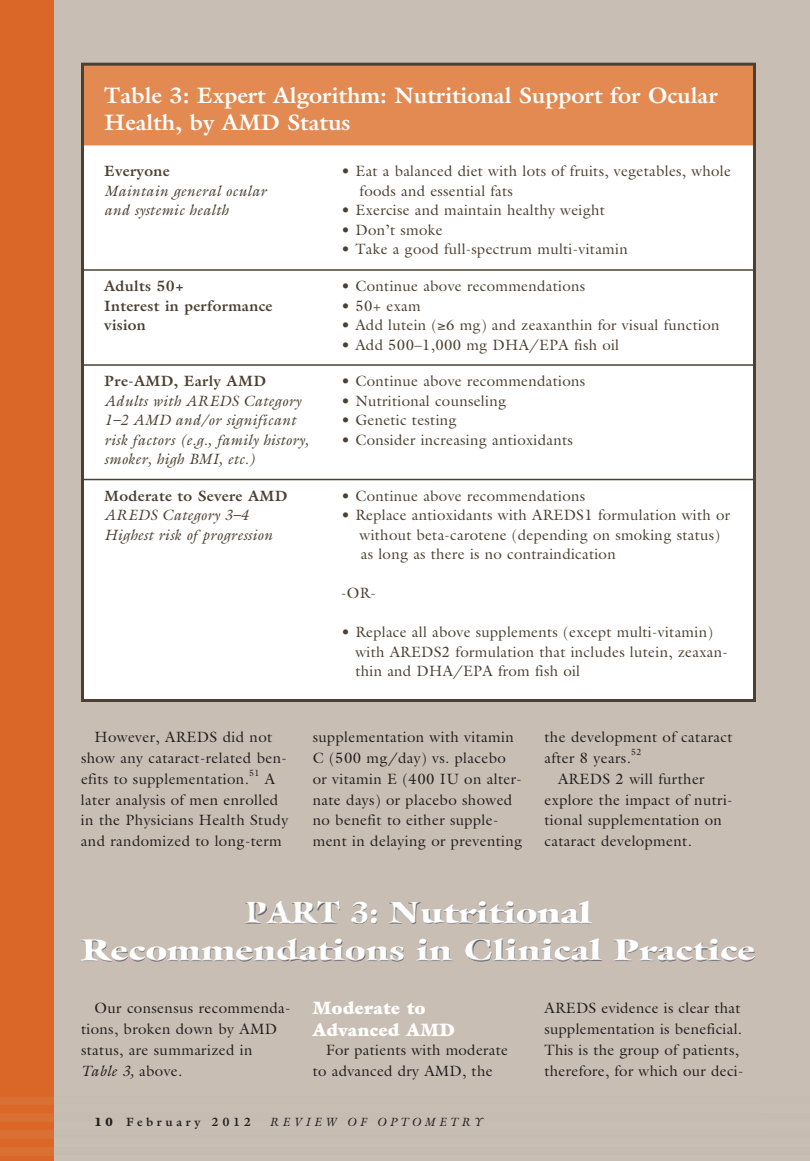
<style>
.page{position:relative;width:810px;height:1161px;background:#c9beb3}
.page>*{position:absolute;margin:0;border:0;box-sizing:border-box;transform-origin:0 0}
.t1{font:700 22.5px/27px "Galliard";color:#fff}
.t2{font:900 18px/21.6px "Galliard";letter-spacing:.02em;color:#fff}
.t3{font:15px/19.5px "Galliard";letter-spacing:.02em;color:#4c4032}
.t4{font:15px/20.9px "Galliard";letter-spacing:.025em;color:#231f20}
.t5{font:italic 15px "Galliard";letter-spacing:.02em;color:#4c4032}
.t6{font:700 15px "Galliard";letter-spacing:.02em;color:#4c4032}
.t7{font:italic 12px "Galliard";letter-spacing:.3em;color:#231f20}
.t8{font:700 12px "Galliard";letter-spacing:.3em;color:#231f20}
.t9{font:9px "Galliard";color:#231f20}
.s1{font-style:italic}
.s2{font-weight:900}
</style>
<div class="page">
<div style="left:0;top:0;width:54px;height:1161px;background:#da6728"></div>
<img style="left:245px;top:902px;width:132px;height:22px">
<img style="left:389px;top:902px;width:32px;height:23px">
<img style="left:561px;top:901px;width:31px;height:23px">
<img style="left:517px;top:909px;width:44px;height:15px">
<img style="left:444px;top:905px;width:15px;height:19px">
<img style="left:420px;top:909px;width:24px;height:15px">
<img style="left:459px;top:901px;width:55px;height:23px">
<img style="left:81px;top:939px;width:30px;height:23px">
<img style="left:721px;top:946px;width:34px;height:16px">
<img style="left:660px;top:961px;width:28px;height:1px">
<img style="left:574px;top:938px;width:28px;height:24px">
<img style="left:477px;top:938px;width:41px;height:24px">
<img style="left:352px;top:961px;width:48px;height:1px">
<img style="left:283px;top:938px;width:32px;height:24px">
<img style="left:130px;top:946px;width:38px;height:16px">
<img style="left:111px;top:946px;width:17px;height:16px">
<img style="left:168px;top:939px;width:550px;height:22px">
<div style="left:82px;top:64px;width:672px;height:636px;background:#fff"></div>
<div style="left:84px;top:63px;width:669px;height:82px;background:#e38a52"></div>
<hr style="left:84px;top:269px;width:669px;height:2px;background:#4c4032">
<hr style="left:84px;top:364px;width:669px;height:2px;background:#4c4032">
<hr style="left:84px;top:479px;width:669px;height:1px;background:#4c4032">
<div style="left:81px;top:63px;width:675px;height:639px;border:3px solid #4c4032"></div>
<h1 class="t1" style="left:104px;top:85px;width:615px">Table 3: Expert Algorithm: Nutritional Support for Ocular<br>Health, by AMD Status</h1>
<p class="t6" style="left:104px;top:166px;width:67px">Everyone</p>
<p class="t3" style="left:341px;top:163px;width:391px">• Eat a balanced diet with lots of fruits, vegetables, whole</p>
<p class="t5" style="left:104px;top:185px;width:164px">Maintain general ocular</p>
<p class="t3" style="left:360px;top:183px;width:155px">foods and essential fats</p>
<p class="t5" style="left:104px;top:205px;width:126px">and systemic health</p>
<p class="t3" style="left:341px;top:202px;width:265px">• Exercise and maintain healthy weight</p>
<p class="t3" style="left:341px;top:222px;width:103px">• Don’t smoke</p>
<p class="t3" style="left:341px;top:241px;width:288px">• Take a good full-spectrum multi-vitamin</p>
<p class="t6" style="left:104px;top:280px;width:81px">Adults 50+</p>
<p class="t3" style="left:341px;top:278px;width:245px">• Continue above recommendations</p>
<p class="t6" style="left:104px;top:300px;width:170px">Interest in performance</p>
<p class="t3" style="left:341px;top:297px;width:81px">• 50+ exam</p>
<p class="t6" style="left:104px;top:319px;width:43px">vision</p>
<p class="t3" style="left:341px;top:317px;width:380px">• Add lutein (≥6 mg) and zeaxanthin for visual function</p>
<p class="t3" style="left:341px;top:336px;width:279px">• Add 500–1,000 mg DHA/EPA fish oil</p>
<p class="t6" style="left:104px;top:375px;width:163px">Pre-AMD, Early AMD</p>
<p class="t3" style="left:341px;top:373px;width:245px">• Continue above recommendations</p>
<p class="t5" style="left:104px;top:395px;width:198px">Adults with AREDS Category</p>
<p class="t3" style="left:341px;top:392px;width:166px">• Nutritional counseling</p>
<p class="t5" style="left:104px;top:414px;width:193px">1–2 AMD and/or significant</p>
<p class="t3" style="left:341px;top:412px;width:117px">• Genetic testing</p>
<p class="t5" style="left:104px;top:434px;width:206px">risk factors (e.g., family history,</p>
<p class="t3" style="left:341px;top:431px;width:233px">• Consider increasing antioxidants</p>
<p class="t5" style="left:104px;top:453px;width:153px">smoker, high BMI, etc.)</p>
<p class="t6" style="left:104px;top:490px;width:185px">Moderate to Severe AMD</p>
<p class="t3" style="left:341px;top:487px;width:245px">• Continue above recommendations</p>
<p class="t5" style="left:104px;top:509px;width:145px">AREDS Category 3–4</p>
<p class="t3" style="left:341px;top:507px;width:391px">• Replace antioxidants with AREDS1 formulation with or</p>
<p class="t5" style="left:104px;top:529px;width:170px">Highest risk of progression</p>
<p class="t3" style="left:360px;top:526px;width:362px">without beta-carotene (depending on smoking status) as long as there is no contraindication</p>
<p class="t3" style="left:341px;top:585px;width:36px">-OR-</p>
<p class="t3" style="left:355px;top:624px;width:374px;text-indent:-14px">• Replace all above supplements (except multi-vitamin) with AREDS2 formulation that includes lutein, zeaxan&shy;thin and DHA/EPA from fish oil</p>
<p class="t4" style="left:81px;top:728px;width:207px;text-indent:14px">However, AREDS did not show any cataract-related ben&shy;efits to supplementation.</p>
<p class="t9" style="left:249px;top:770px;width:12px">51</p>
<p class="t4" style="left:81px;top:770px;width:209px;text-indent:184px">A later analysis of men enrolled in the Physicians Health Study and randomized to long-term</p>
<p class="t4" style="left:313px;top:728px;width:211px">supplementation with vitamin<br>C (500 mg/day) vs. placebo or vitamin E (400 IU on alter&shy;nate days) or placebo showed no benefit to either supple&shy;ment in delaying or preventing</p>
<p class="t4" style="left:544px;top:728px;width:190px">the development of cataract after 8 years.</p>
<p class="t9" style="left:631px;top:749px;width:12px">52</p>
<p class="t4" style="left:544px;top:770px;width:190px;text-indent:14px">AREDS 2 will further explore the impact of nutri&shy;tional supplementation on cataract development.</p>
<p class="t4" style="left:81px;top:999px;width:211px;text-indent:14px">Our consensus recommenda&shy;tions, broken down by AMD status, are summarized in<br><span class="s1">Table 3,</span> above.</p>
<p class="t2" style="left:313px;top:999px;width:144px">Moderate to<br>Advanced AMD</p>
<p class="t4" style="left:313px;top:1041px;width:197px;text-indent:14px">For patients with moderate to advanced dry AMD, the</p>
<p class="t8" style="left:94px;top:1117px;width:158px"><span class="s2">10</span> February 2012</p>
<p class="t7" style="left:269px;top:1117px;width:215px">REVIEW OF OPTOMETRY</p>
<p class="t4" style="left:544px;top:999px;width:201px">AREDS evidence is clear that supplementation is beneficial.<br>This is the group of patients, therefore, for which our deci-</p>
</div>
